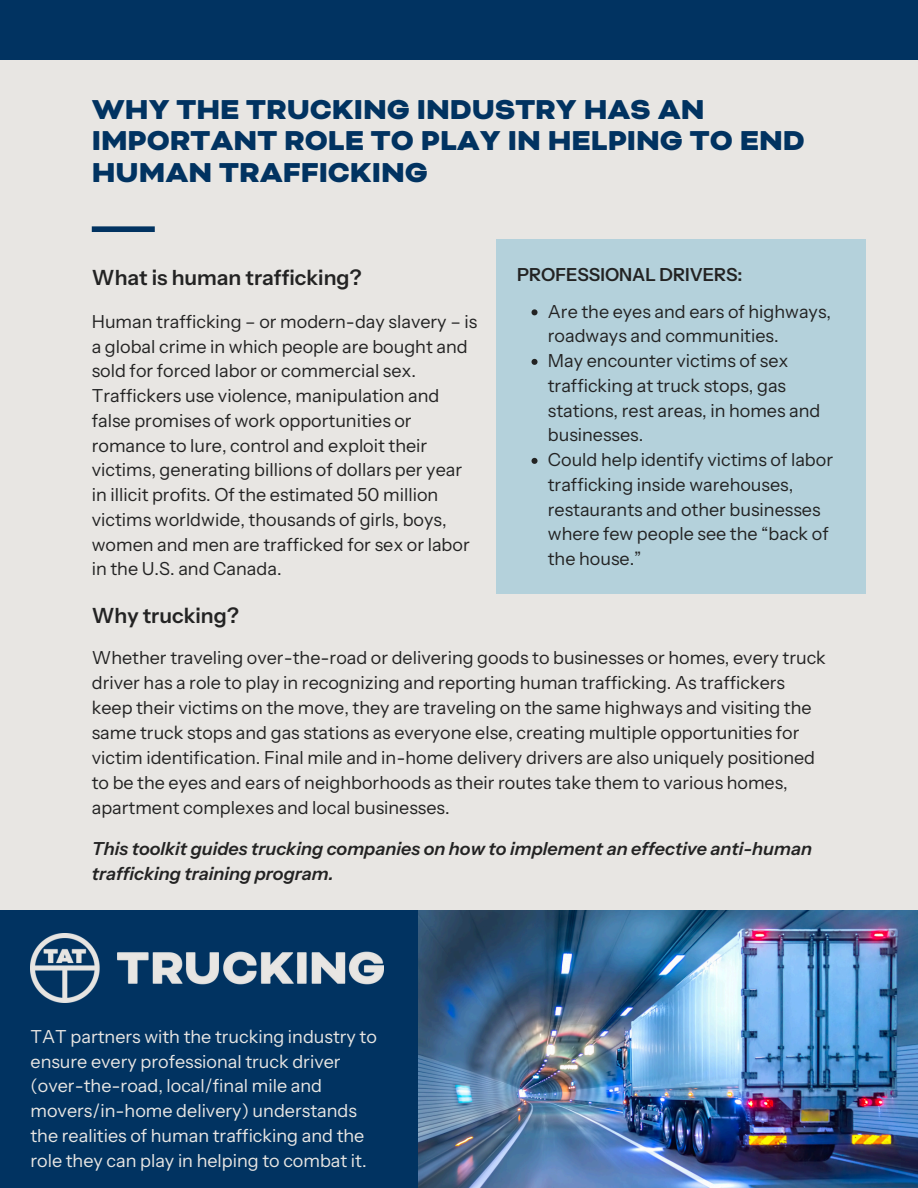
<style>
.page{position:relative;width:918px;height:1188px;background:#e8e6e3}
.page>*{position:absolute;margin:0;border:0;box-sizing:border-box;transform-origin:0 0}
.t1{font:900 31.5px/31.5px "Bicyclette";color:#013361}
.t2{font:600 21px "Instrument Sans";color:#232323}
.t3{font:18px/24.8px "Instrument Sans";color:#232323}
.t4{font:18px/24.8px "Instrument Sans";color:#e8e6e3}
.t5{font:italic 600 18px/25px "Instrument Sans";color:#232323}
.t6{font:600 18px "Instrument Sans";color:#232323}
</style>
<div class="page">
<div style="left:0;top:0;width:918px;height:59px;background:#013361"></div>
<div style="left:92px;top:226px;width:63px;height:6px;background:#013361"></div>
<div style="left:496px;top:239px;width:370px;height:355px;background:#b4d1db"></div>
<img style="left:417px;top:910px;width:501px;height:278px">
<div style="left:0;top:910px;width:417px;height:278px;background:#013361"></div>
<img style="left:31px;top:933px;width:353px;height:70px">
<svg style="left:532px;top:309px;width:6px;height:6px"></svg>
<svg style="left:532px;top:359px;width:6px;height:6px"></svg>
<svg style="left:532px;top:458px;width:6px;height:6px"></svg>
<h1 class="t1" style="left:92px;top:93px;width:714px">WHY THE TRUCKING INDUSTRY HAS AN<br>IMPORTANT ROLE TO PLAY IN HELPING TO END<br>HUMAN TRAFFICKING</h1>
<p class="t2" style="left:92px;top:265px;width:271px">What is human trafficking?</p>
<h2 class="t3" style="left:92px;top:309px;width:387px">Human trafficking – or modern-day slavery – is a global crime in which people are bought and sold for forced labor or commercial sex.<br>Traffickers use violence, manipulation and false promises of work opportunities or romance to lure, control and exploit their victims, generating billions of dollars per year in illicit profits. Of the estimated 50 million victims worldwide, thousands of girls, boys, women and men are trafficked for sex or labor in the U.S. and Canada.</h2>
<p class="t2" style="left:92px;top:603px;width:149px">Why trucking?</p>
<p class="t6" style="left:517px;top:263px;width:227px">PROFESSIONAL DRIVERS:</p>
<p class="t3" style="left:548px;top:299px;width:285px">Are the eyes and ears of highways, roadways and communities.</p>
<p class="t3" style="left:548px;top:348px;width:274px">May encounter victims of sex trafficking at truck stops, gas stations, rest areas, in homes and businesses.</p>
<h4 class="t3" style="left:548px;top:447px;width:287px">Could help identify victims of labor trafficking inside warehouses, restaurants and other businesses where few people see the “back of the house.”</h4>
<h3 class="t3" style="left:92px;top:645px;width:736px">Whether traveling over-the-road or delivering goods to businesses or homes, every truck driver has a role to play in recognizing and reporting human trafficking. As traffickers keep their victims on the move, they are traveling on the same highways and visiting the same truck stops and gas stations as everyone else, creating multiple opportunities for victim identification. Final mile and in-home delivery drivers are also uniquely positioned to be the eyes and ears of neighborhoods as their routes take them to various homes, apartment complexes and local businesses.</h3>
<p class="t5" style="left:92px;top:836px;width:722px">This toolkit guides trucking companies on how to implement an effective anti-human trafficking training program.</p>
<p class="t4" style="left:31px;top:1024px;width:348px">TAT partners with the trucking industry to ensure every professional truck driver (over-the-road, local/final mile and movers/in-home delivery) understands the realities of human trafficking and the role they can play in helping to combat it.</p>
</div>
